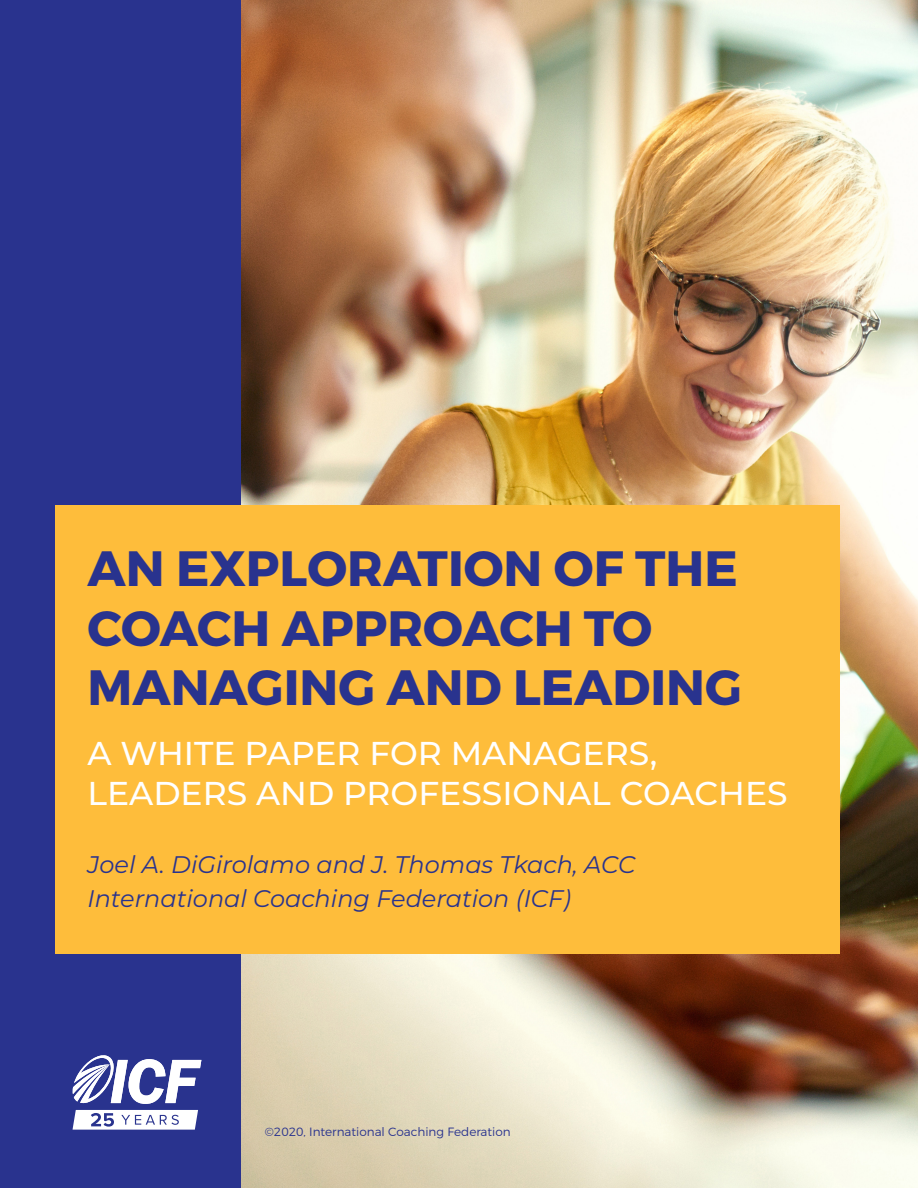
<style>
.page{position:relative;width:918px;height:1188px;background:#fff}
.page>*{position:absolute;margin:0;border:0;box-sizing:border-box;transform-origin:0 0}
.t1{font:700 49.5px/59.4px "Montserrat";color:#29338e}
.t2{font:500 33px/39.6px "Montserrat";color:#fff}
.t3{font:italic 24px/34.5px "Montserrat";color:#29338e}
.t4{font:300 12px "Montserrat";color:#29338e}
</style>
<div class="page">
<img style="left:241px;top:0;width:677px;height:1188px">
<div style="left:0;top:0;width:241px;height:1188px;background:#29338e"></div>
<svg style="left:73px;top:1110px;width:125px;height:20px;background:#dddeed"></svg>
<svg style="left:73px;top:1055px;width:128px;height:49px"></svg>
<div style="left:55px;top:505px;width:784px;height:449px;background:#febd3b"></div>
<p class="t1" style="left:87px;top:540px;width:656px">AN EXPLORATION OF THE<br>COACH APPROACH TO<br>MANAGING AND LEADING</p>
<p class="t2" style="left:87px;top:732px;width:702px">A WHITE PAPER FOR MANAGERS,<br>LEADERS AND PROFESSIONAL COACHES</p>
<p class="t3" style="left:87px;top:846px;width:549px">Joel A. DiGirolamo and J. Thomas Tkach, ACC<br>International Coaching Federation (ICF)</p>
<p class="t4" style="left:265px;top:1124px;width:247px">©2020, International Coaching Federation</p>
</div>
